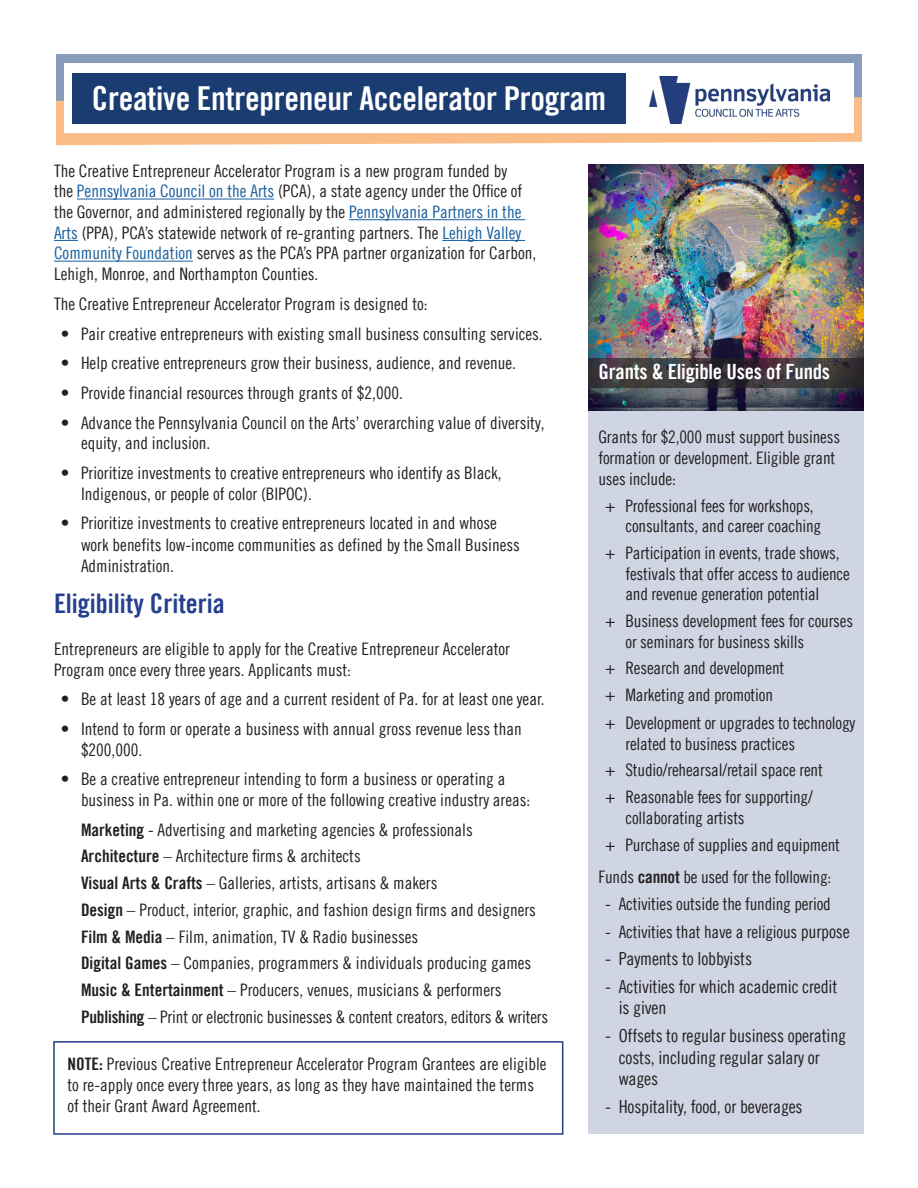
<style>
.page{position:relative;width:918px;height:1188px;background:#fff}
.page>*{position:absolute;margin:0;border:0;box-sizing:border-box;transform-origin:0 0}
.t1{font:33px "Trade Gothic LT Bold Cond Twenty";letter-spacing:-.01em;color:#fff}
.t2{font:27px "Trade Gothic LT Bold Cond Twenty";color:#253f8e}
.t3{font:21px "Trade Gothic LT Bold Cond Twenty";letter-spacing:-.01em;color:#fff}
.t4{font:18px/21.6px "Trade Gothic LT Cond Eighteen";letter-spacing:-.01em;color:#231f20}
.t5{font:17.25px/20.7px "Trade Gothic LT Cond Eighteen";color:#231f20}
.s1{color:#175d9e}
.s2{font-family:"Trade Gothic LT Bold Cond Twenty"}
.s3{font-size:18px}
</style>
<div class="page">
<div style="left:54px;top:54px;width:810px;height:79px;background:#899cbc"></div>
<svg style="left:56px;top:97px;width:806px;height:48px;background:#fbc495"></svg>
<div style="left:64px;top:64px;width:790px;height:69px;background:#fff"></div>
<div style="left:72px;top:74px;width:554px;height:50px;background:#1a3c71"></div>
<img style="left:650px;top:77px;width:179px;height:47px">
<hr style="left:77px;top:199px;width:197px;height:1px;background:#175d9e">
<hr style="left:349px;top:219px;width:176px;height:1px;background:#175d9e">
<svg style="left:54px;top:240px;width:24px;height:1px"></svg>
<hr style="left:442px;top:240px;width:83px;height:1px;background:#175d9e">
<hr style="left:54px;top:261px;width:139px;height:1px;background:#175d9e">
<div style="left:588px;top:176px;width:275px;height:958px;background:#d0d5e3"></div>
<img style="left:588px;top:164px;width:275px;height:247px">
<svg style="left:588px;top:358px;width:275px;height:30px;background:#3a3539"></svg>
<div style="left:27px;top:36px;width:29px;height:116px;background:#fff"></div>
<div style="left:862px;top:38px;width:29px;height:116px;background:#fff"></div>
<div style="left:53px;top:1041px;width:510px;height:94px;border:2px solid #243f8a"></div>
<p class="t1" style="left:92px;top:78px;width:516px">Creative Entrepreneur Accelerator Program</p>
<p class="t5" style="left:54px;top:160px;width:484px">The Creative Entrepreneur Accelerator Program is a new program funded by<br>the <span class="s1">Pennsylvania Council on the Arts</span> (PCA), a state agency under the Office of the Governor, and administered regionally by the <span class="s1">Pennsylvania Partners in the Arts</span> (PPA), PCA’s statewide network of re-granting partners. The <span class="s1">Lehigh Valley Community Foundation</span> serves as the PCA’s PPA partner organization for Carbon, Lehigh, Monroe, and Northampton Counties.</p>
<p class="t5" style="left:54px;top:293px;width:375px">The Creative Entrepreneur Accelerator Program is designed to:</p>
<p class="t5" style="left:61px;top:323px;width:484px">• Pair creative entrepreneurs with existing small business consulting services.</p>
<p class="t5" style="left:61px;top:353px;width:457px">• Help creative entrepreneurs grow their business, audience, and revenue.</p>
<p class="t5" style="left:61px;top:382px;width:344px">• Provide financial resources through grants of $2,000.</p>
<p class="t5" style="left:81px;top:412px;width:465px;text-indent:-20px">• Advance the Pennsylvania Council on the Arts’ overarching value of diversity, equity, and inclusion.</p>
<p class="t5" style="left:81px;top:462px;width:422px;text-indent:-20px">• Prioritize investments to creative entrepreneurs who identify as Black,<br>Indigenous, or people of color (BIPOC).</p>
<p class="t5" style="left:81px;top:513px;width:440px;line-height:21.1px;text-indent:-20px">• Prioritize investments to creative entrepreneurs located in and whose work benefits low-income communities as defined by the Small Business<br>Administration.</p>
<p class="t2" style="left:54px;top:587px;width:172px">Eligibility Criteria</p>
<p class="t5" style="left:54px;top:638px;width:458px">Entrepreneurs are eligible to apply for the Creative Entrepreneur Accelerator<br>Program once every three years. Applicants must:</p>
<p class="t5" style="left:61px;top:689px;width:485px">• Be at least 18 years of age and a current resident of Pa. for at least one year.</p>
<p class="t5" style="left:81px;top:718px;width:442px;text-indent:-20px">• Intend to form or operate a business with annual gross revenue less than $200,000.</p>
<p class="t5" style="left:81px;top:769px;width:451px;text-indent:-20px">• Be a creative entrepreneur intending to form a business or operating a business in Pa. within one or more of the following creative industry areas:</p>
<p class="t5" style="left:81px;top:819px;width:393px"><span class="s2">Marketing</span> - Advertising and marketing agencies &amp; professionals</p>
<p class="t5" style="left:81px;top:846px;width:281px"><span class="s2">Architecture</span> – Architecture firms &amp; architects</p>
<p class="t5" style="left:81px;top:873px;width:358px"><span class="s2">Visual Arts &amp; Crafts</span> – Galleries, artists, artisans &amp; makers</p>
<p class="t5" style="left:81px;top:899px;width:457px"><span class="s2">Design</span> – Product, interior, graphic, and fashion design firms and designers</p>
<p class="t5" style="left:81px;top:926px;width:339px"><span class="s2">Film &amp; Media</span> – Film, animation, TV &amp; Radio businesses</p>
<p class="t5" style="left:81px;top:953px;width:452px"><span class="s2">Digital Games</span> – Companies, programmers &amp; individuals producing games</p>
<p class="t5" style="left:81px;top:979px;width:422px"><span class="s2">Music &amp; Entertainment</span> – Producers, venues, musicians &amp; performers</p>
<p class="t5" style="left:81px;top:1006px;width:469px"><span class="s2">Publishing</span> – Print or electronic businesses &amp; content creators, editors &amp; writers</p>
<p class="t5" style="left:68px;top:1054px;width:481px"><span class="s2">NOTE:</span> Previous Creative Entrepreneur Accelerator Program Grantees are eligible to re-apply once every three years, as long as they have maintained the terms of their Grant Award Agreement.</p>
<p class="t3" style="left:598px;top:359px;width:233px">Grants &amp; Eligible Uses of Funds</p>
<p class="t5" style="left:598px;top:427px;width:243px">Grants for $2,000 must support business formation or development. Eligible grant uses include:</p>
<p class="t5" style="left:626px;top:495px;width:197px;text-indent:-20px">+ Professional fees for workshops, consultants, and career coaching</p>
<p class="t5" style="left:626px;top:542px;width:226px;text-indent:-20px">+ Participation in events, trade shows, festivals that offer access to audience and revenue generation potential</p>
<p class="t5" style="left:626px;top:610px;width:229px;text-indent:-20px">+ Business development fees for courses or seminars for business skills</p>
<p class="t5" style="left:605px;top:658px;width:181px">+ Research and development</p>
<p class="t5" style="left:605px;top:685px;width:169px">+ Marketing and promotion</p>
<p class="t5" style="left:626px;top:712px;width:231px;text-indent:-20px">+ Development or upgrades to technology related to business practices</p>
<p class="t5" style="left:605px;top:760px;width:219px">+ Studio/rehearsal/retail space rent</p>
<p class="t5" style="left:626px;top:787px;width:189px;text-indent:-20px">+ Reasonable fees for supporting/ collaborating artists</p>
<p class="t5" style="left:605px;top:834px;width:236px">+ Purchase of supplies and equipment</p>
<p class="t5" style="left:599px;top:867px;width:234px">Funds <span class="s2">cannot</span> be used for the following:</p>
<p class="t5" style="left:605px;top:893px;width:227px">- Activities outside the funding period</p>
<p class="t5" style="left:605px;top:921px;width:246px">- Activities that have a religious <span class="s3">purpose</span></p>
<p class="t4" style="left:605px;top:948px;width:148px">- Payments to lobbyists</p>
<p class="t4" style="left:619px;top:975px;width:220px;text-indent:-14px">- Activities for which academic credit is given</p>
<p class="t4" style="left:619px;top:1025px;width:229px;text-indent:-14px">- Offsets to regular business operating costs, including regular salary or wages</p>
<p class="t4" style="left:605px;top:1095px;width:199px">- Hospitality, food, or beverages</p>
</div>
